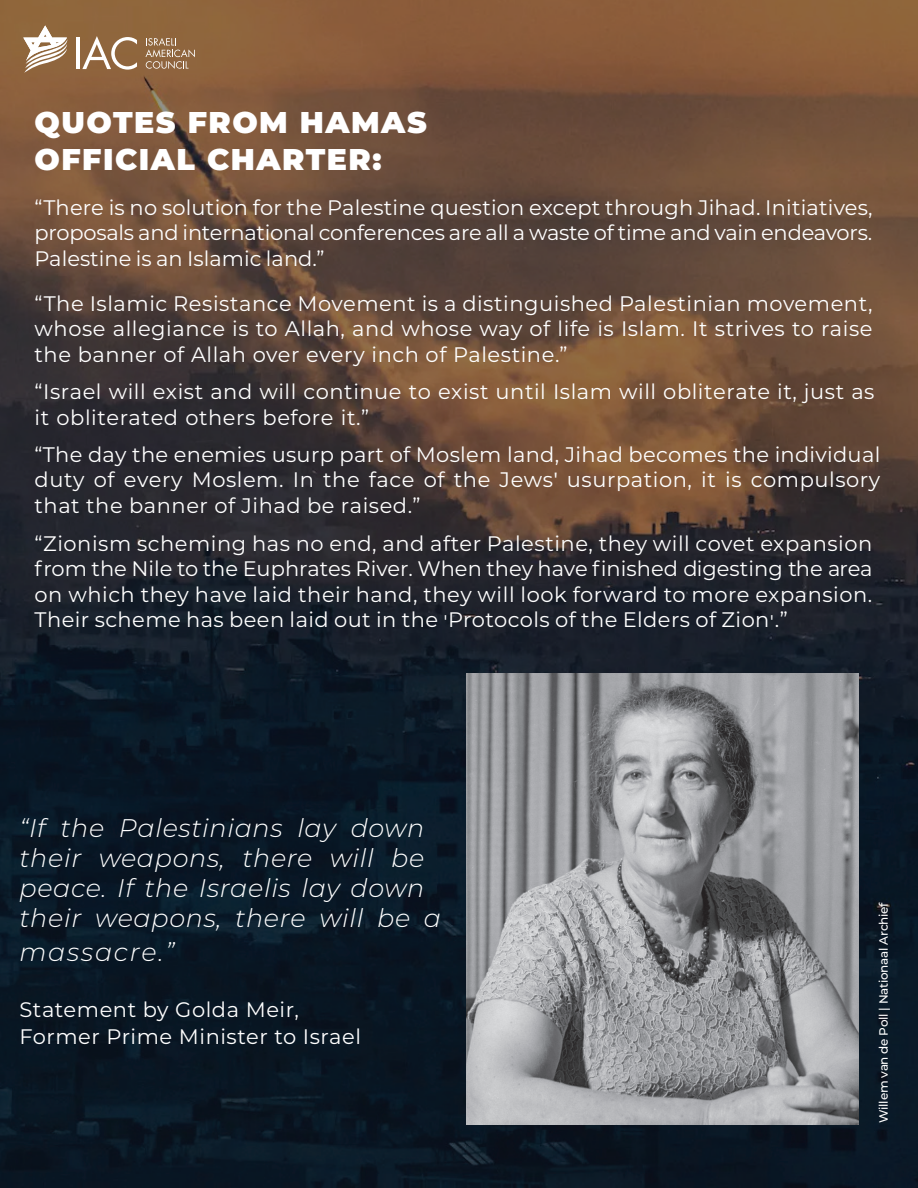
<style>
.page{position:relative;width:918px;height:1188px;background:#fff}
.page>*{position:absolute;margin:0;border:0;box-sizing:border-box;transform-origin:0 0}
.t1{font:900 30px/37.5px "Montserrat";letter-spacing:.05em;color:#fff}
.t2{font:italic 300 25.5px/30px "Montserrat";letter-spacing:.025em;color:#fff}
.t3{font:italic 300 25.5px "Montserrat";letter-spacing:.065em;color:#fff}
.t4{font:21px/25.5px "Montserrat";letter-spacing:.025em;color:#fff;text-align:justify}
.t5{font:500 12px "Montserrat";letter-spacing:-.02em;color:#fff}
.s1{font-family:"Myriad Pro"}
</style>
<div class="page">
<img style="left:0;top:0;width:918px;height:1188px">
<svg style="left:145px;top:38px;width:50px;height:31px;background:#a27f5f"></svg>
<hr style="left:76px;top:38px;width:4px;height:31px;background:#fff">
<svg style="left:82px;top:36px;width:55px;height:34px"></svg>
<svg style="left:23px;top:25px;width:45px;height:48px"></svg>
<img style="left:466px;top:674px;width:393px;height:450px">
<h1 class="t1" style="left:35px;top:101px;width:394px">QUOTES FROM HAMAS<br>OFFICIAL CHARTER:</h1>
<p class="t4" style="left:35px;top:194px;width:840px">“There is no solution for the Palestine question except through Jihad. Initiatives, proposals and international conferences are all a waste of time and vain endeavors.<br>Palestine is an Islamic land.”</p>
<p class="t4" style="left:35px;top:290px;width:839px">“The Islamic Resistance Movement is a distinguished Palestinian movement, whose allegiance is to Allah, and whose way of life is Islam. It strives to raise the banner of Allah over every inch of Palestine.”</p>
<p class="t4" style="left:35px;top:378px;width:841px">“Israel will exist and will continue to exist until Islam will obliterate it, just as it obliterated others before it.”</p>
<p class="t4" style="left:35px;top:441px;width:847px">“The day the enemies usurp part of Moslem land, Jihad becomes the individual duty of every Moslem. In the face of the Jews<span class="s1">'</span> usurpation, it is compulsory that the banner of Jihad be raised.”</p>
<p class="t4" style="left:35px;top:530px;width:840px">“Zionism scheming has no end, and after Palestine, they will covet expansion from the Nile to the Euphrates River. When they have finished digesting the area on which they have laid their hand, they will look forward to more expansion.<br>Their scheme has been laid out in the 'Protocols of the Elders of Zion'.”</p>
<p class="t2" style="left:19px;top:812px;width:423px">“If the Palestinians lay down their weapons, there will be peace. If the Israelis lay down their weapons, there will be a</p>
<p class="t3" style="left:19px;top:934px;width:156px">massacre.”</p>
<p class="t4" style="left:19px;top:995px;width:343px;line-height:27px">Statement by Golda Meir,<br>Former Prime Minister to Israel</p>
<p class="t5" style="left:875px;top:1123px;width:223px;rotate:-90deg">Willem van de Poll | Nationaal Archief</p>
</div>
